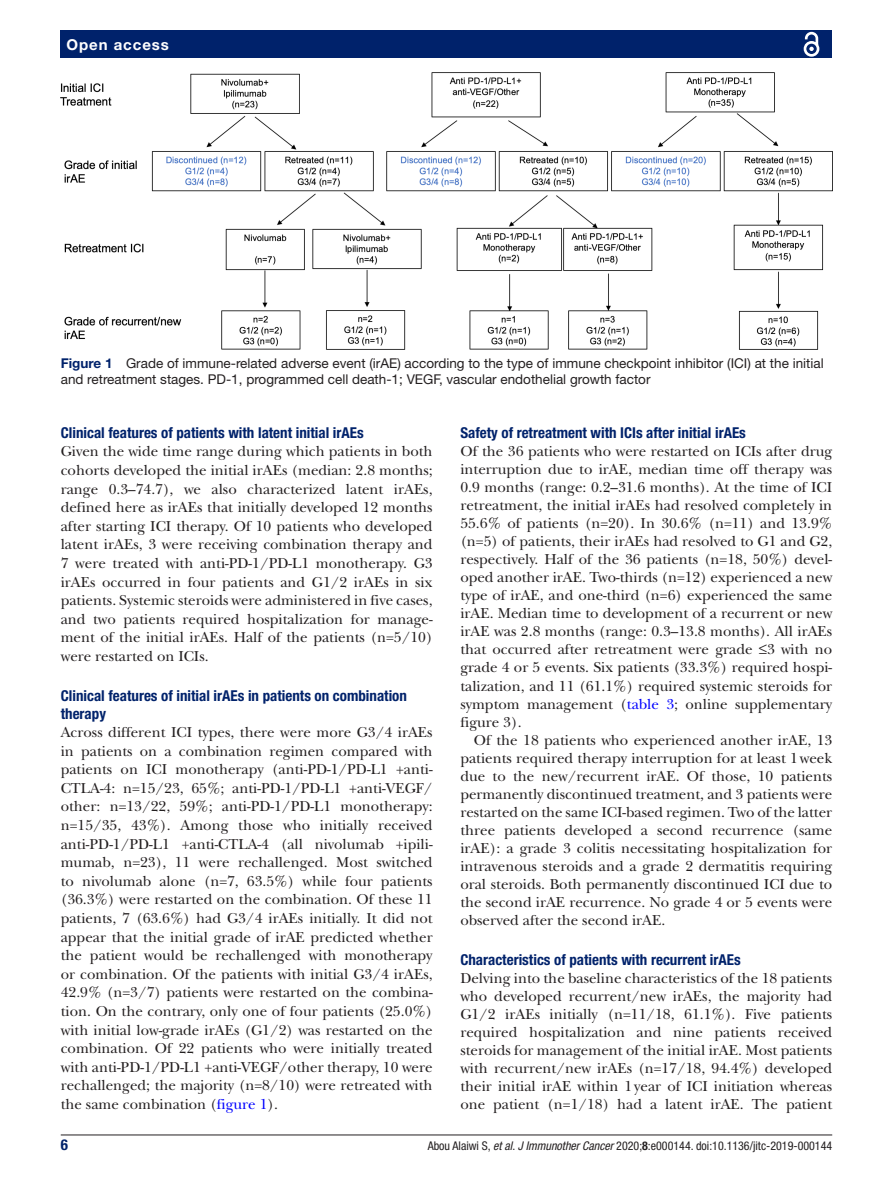
<style>
.page{position:relative;width:893px;height:1191px;background:#fff}
.page>*{position:absolute;margin:0;border:0;box-sizing:border-box;transform-origin:0 0}
.t1{font:15px/18px "New Baskerville";color:#231f20;text-align:justify}
.t2{font:700 condensed 15px/18px "Helvetica Neue LT Std";color:#00226b}
.t3{font:700 15px "Helvetica Neue LT Std";letter-spacing:.065em;color:#fff}
.t4{font:13.5px/16.2px "Helvetica Neue LT Std";color:#231f20}
.t5{font:condensed 12px "Helvetica Neue LT Std";color:#231f20}
.s1{font-weight:700;color:#00226b}
.s2{color:#00f}
.s3{font-style:italic}
.s4{font-weight:700}
</style>
<div class="page">
<hr style="left:61px;top:1134px;width:771px;height:1px;background:#231f20">
<div style="left:61px;top:31px;width:771px;height:27px;background:#00226b"></div>
<svg style="left:803px;top:31px;width:17px;height:26px"></svg>
<img style="left:61px;top:73px;width:771px;height:277px">
<p class="t3" style="left:66px;top:35px;width:104px">Open access</p>
<p class="t4" style="left:61px;top:354px;width:764px"><span class="s1">Figure 1</span> Grade of immune-related adverse event (irAE) according to the type of immune checkpoint inhibitor (ICI) at the initial and retreatment stages. PD-1, programmed cell death-1; VEGF, vascular endothelial growth factor</p>
<p class="t2" style="left:61px;top:423px;width:304px">Clinical features of patients with latent initial irAEs</p>
<p class="t1" style="left:61px;top:442px;width:373px;line-height:18.6px">Given the wide time range during which patients in both cohorts developed the initial irAEs (median: 2.8 months; range 0.3–74.7), we also characterized latent irAEs, defined here as irAEs that initially developed 12 months after starting ICI therapy. Of 10 patients who developed latent irAEs, 3 were receiving combination therapy and 7 were treated with anti-PD-1/PD-L1 monotherapy. G3 irAEs occurred in four patients and G1/2 irAEs in six patients. Systemic steroids were administered in five cases, and two patients required hospitalization for manage&shy;ment of the initial irAEs. Half of the patients (n=5/10) were restarted on ICIs.</p>
<p class="t2" style="left:61px;top:686px;width:348px">Clinical features of initial irAEs in patients on combination therapy</p>
<p class="t1" style="left:61px;top:723px;width:373px;line-height:18.6px">Across different ICI types, there were more G3/4 irAEs in patients on a combination regimen compared with patients on ICI monotherapy (anti-PD-1/PD-L1 +anti-CTLA-4: n=15/23, 65%; anti-PD-1/PD-L1 +anti-VEGF/ other: n=13/22, 59%; anti-PD-1/PD-L1 monotherapy: n=15/35, 43%). Among those who initially received anti-PD-1/PD-L1 +anti-CTLA-4 (all nivolumab +ipili&shy;mumab, n=23), 11 were rechallenged. Most switched to nivolumab alone (n=7, 63.5%) while four patients (36.3%) were restarted on the combination. Of these 11 patients, 7 (63.6%) had G3/4 irAEs initially. It did not appear that the initial grade of irAE predicted whether the patient would be rechallenged with monotherapy or combination. Of the patients with initial G3/4 irAEs, 42.9% (n=3/7) patients were restarted on the combina&shy;tion. On the contrary, only one of four patients (25.0%) with initial low-grade irAEs (G1/2) was restarted on the combination. Of 22 patients who were initially treated with anti-PD-1/PD-L1 +anti-VEGF/other therapy, 10 were rechallenged; the majority (n=8/10) were retreated with the same combination (<span class="s2">figure 1</span>).</p>
<p class="t2" style="left:460px;top:423px;width:287px">Safety of retreatment with ICIs after initial irAEs</p>
<p class="t1" style="left:460px;top:442px;width:373px">Of the 36 patients who were restarted on ICIs after drug interruption due to irAE, median time off therapy was 0.9 months (range: 0.2–31.6 months). At the time of ICI retreatment, the initial irAEs had resolved completely in 55.6% of patients (n=20). In 30.6% (n=11) and 13.9% (n=5) of patients, their irAEs had resolved to G1 and G2, respectively. Half of the 36 patients (n=18, 50%) devel&shy;oped another irAE. Two-thirds (n=12) experienced a new type of irAE, and one-third (n=6) experienced the same irAE. Median time to development of a recurrent or new irAE was 2.8 months (range: 0.3–13.8 months). All irAEs that occurred after retreatment were grade ≤3 with no grade 4 or 5 events. Six patients (33.3%) required hospi&shy;talization, and 11 (61.1%) required systemic steroids for symptom management (<span class="s2">table 3</span>; online supplementary figure 3).</p>
<p class="t1" style="left:460px;top:731px;width:373px;text-indent:14px">Of the 18 patients who experienced another irAE, 13 patients required therapy interruption for at least 1week due to the new/recurrent irAE. Of those, 10 patients permanently discontinued treatment, and 3 patients were restarted on the same ICI-based regimen. Two of the latter three patients developed a second recurrence (same irAE): a grade 3 colitis necessitating hospitalization for intravenous steroids and a grade 2 dermatitis requiring oral steroids. Both permanently discontinued ICI due to the second irAE recurrence. No grade 4 or 5 events were observed after the second irAE.</p>
<p class="t2" style="left:460px;top:950px;width:282px">Characteristics of patients with recurrent irAEs</p>
<p class="t1" style="left:460px;top:969px;width:373px">Delving into the baseline characteristics of the 18 patients who developed recurrent/new irAEs, the majority had G1/2 irAEs initially (n=11/18, 61.1%). Five patients required hospitalization and nine patients received steroids for management of the initial irAE. Most patients with recurrent/new irAEs (n=17/18, 94.4%) developed their initial irAE within 1year of ICI initiation whereas one patient (n=1/18) had a latent irAE. The patient</p>
<p class="t2" style="left:61px;top:1135px;width:9px">6</p>
<p class="t5" style="left:428px;top:1138px;width:406px">Abou Alaiwi S, <span class="s3">et al</span>. <span class="s3">J Immunother Cancer</span> 2020;<span class="s4">8</span>:e000144. doi:10.1136/jitc-2019-000144</p>
</div>
